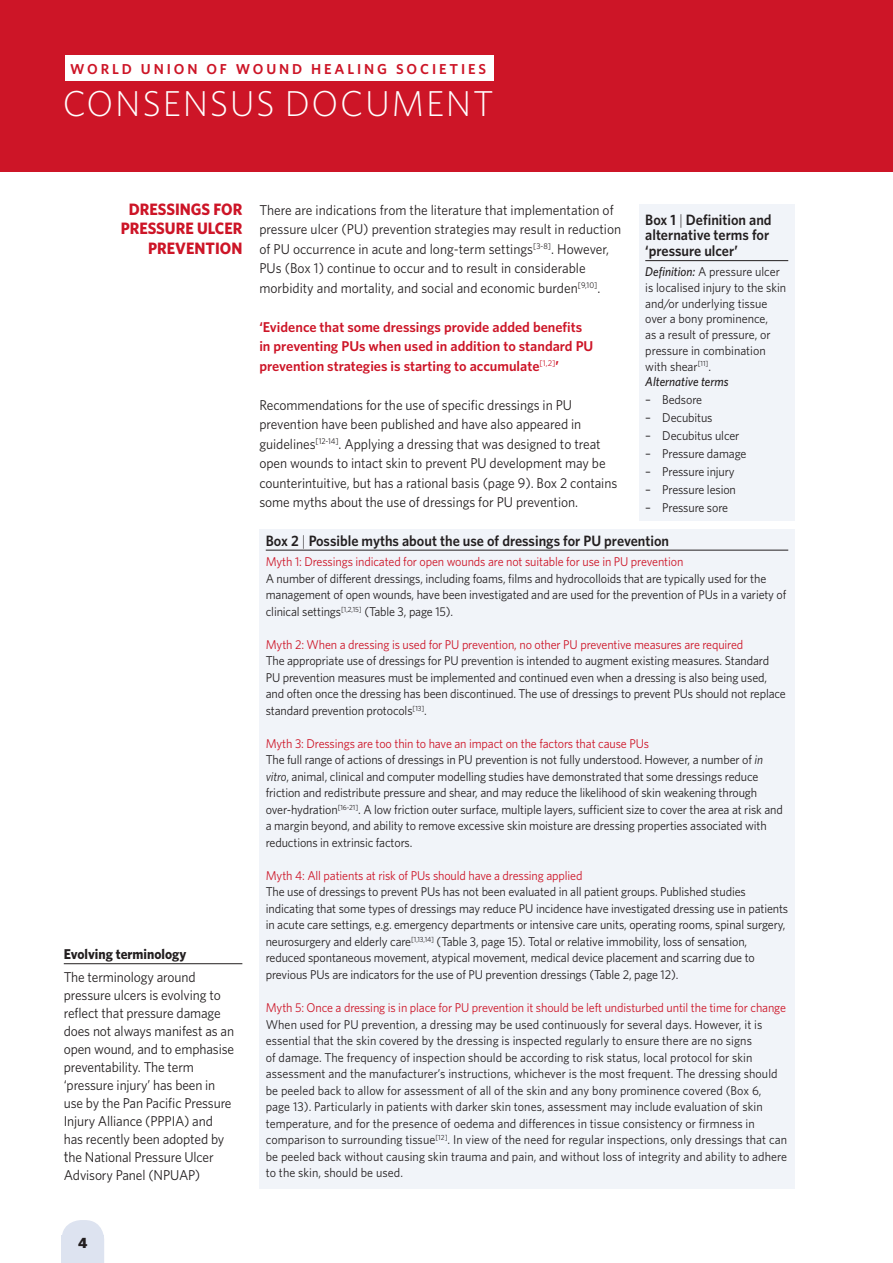
<style>
.page{position:relative;width:893px;height:1263px;background:#fff}
.page>*{position:absolute;margin:0;border:0;box-sizing:border-box;transform-origin:0 0}
.t1{font:300 36px "Whitney";letter-spacing:.05em;color:#fff}
.t2{font:700 16.5px/19.5px "Whitney";color:#cd1527;text-align:right;scale:.95 1}
.t3{font:600 15px/15.3px "Whitney";color:#231f20;scale:.95 1}
.t4{font:900 15px "Whitney";color:#231f20}
.t5{font:600 14.4px "Whitney";letter-spacing:.2em;color:#cd1527}
.t6{font:14.25px/18px "Whitney";letter-spacing:-.005em;color:#231f20;scale:.95 1}
.t7{font:600 14.25px/19.5px "Whitney";color:#cd1527}
.t8{font:700 14.25px "Whitney";color:#231f20;scale:.95 1}
.t9{font:12.75px/16.5px "Whitney";letter-spacing:-.01em;color:#231f20;scale:.95 1}
.t10{font:12.75px "Whitney";letter-spacing:-.01em;color:#cd1527;scale:.95 1}
.s1{font-size:15.75px}
.s2{font-weight:300}
.s3{font-weight:500;font-style:italic}
.s4{font-size:13.5px}
.s5{color:#cd1527}
.s6{font-style:italic}
</style>
<div class="page">
<div style="left:0;top:0;width:893px;height:171px;background:#cd1527"></div>
<svg style="left:62px;top:1220px;width:42px;height:16px"></svg>
<div style="left:62px;top:1236px;width:42px;height:27px;background:#dde3f0"></div>
<div style="left:65px;top:55px;width:429px;height:25px;background:#fff"></div>
<div style="left:639px;top:204px;width:156px;height:317px;background:#f1f4f9"></div>
<hr style="left:645px;top:260px;width:143px;height:1px;background:#231f20">
<div style="left:259px;top:529px;width:536px;height:660px;background:#f1f4f9"></div>
<hr style="left:266px;top:550px;width:522px;height:1px;background:#231f20">
<hr style="left:64px;top:963px;width:178px;height:1px;background:#231f20">
<p class="t5" style="left:70px;top:60px;width:417px">WORLD UNION OF WOUND HEALING SOCIETIES</p>
<h1 class="t1" style="left:63px;top:82px;width:432px">CONSENSUS DOCUMENT</h1>
<p class="t2" style="left:121px;top:199px;width:130px">DRESSINGS FOR<br>PRESSURE ULCER<br>PREVENTION</p>
<p class="t8" style="left:64px;top:946px;width:131px">Evolving terminology</p>
<p class="t6" style="left:64px;top:967px;width:181px">The terminology around pressure ulcers is evolving to reflect that pressure damage does not always manifest as an open wound, and to emphasise preventability. The term ‘pressure injury’ has been in use by the Pan Pacific Pressure<br>Injury Alliance (PPPIA) and has recently been adopted by <span class="s1">t</span>he National Pressure Ulcer<br>Advisory Panel (NPUAP)</p>
<p class="t6" style="left:259px;top:199px;width:382px;line-height:19.5px">There are indications from the literature that implementation of pressure ulcer (PU) prevention strategies may result in reduction of PU occurrence in acute and long-term settings<sup>[3-8]</sup>. However, PUs (Box 1) continue to occur and to result in considerable morbidity and mortality, and social and economic burden<sup>[9,10]</sup>.</p>
<p class="t7" style="left:259px;top:316px;width:336px">‘Evidence that some dressings provide added benefits in preventing PUs when used in addition to standard PU prevention strategies is starting to accumulate<sup>[1,2]</sup>’</p>
<p class="t6" style="left:259px;top:394px;width:378px;line-height:19.5px">Recommendations for the use of specific dressings in PU prevention have been published and have also appeared in guidelines<sup>[12-14]</sup>. Applying a dressing that was designed to treat open wounds to intact skin to prevent PU development may be counterintuitive, but has a rational basis (page 9). Box 2 contains some myths about the use of dressings for PU prevention.</p>
<p class="t3" style="left:645px;top:212px;width:135px">Box 1 <span class="s2">|</span> Definition and alternative terms for ‘pressure ulcer’</p>
<p class="t9" style="left:645px;top:264px;width:150px;line-height:15.8px"><span class="s3">Definition:</span> A pressure ulcer is localised injury to the skin and/or underlying tissue over a bony prominence,<br>as a result of pressure, or pressure in combination with shear<sup>[11]</sup>.<br><span class="s3">Alternative terms</span></p>
<p class="t9" style="left:645px;top:391px;width:61px"><span class="s4">–</span> Bedsore</p>
<p class="t9" style="left:645px;top:409px;width:72px"><span class="s4">–</span> Decubitus</p>
<p class="t9" style="left:645px;top:427px;width:101px"><span class="s4">–</span> Decubitus ulcer</p>
<p class="t9" style="left:645px;top:445px;width:108px"><span class="s4">–</span> Pressure damage</p>
<p class="t9" style="left:645px;top:463px;width:96px"><span class="s4">–</span> Pressure injury</p>
<p class="t9" style="left:645px;top:481px;width:97px"><span class="s4">–</span> Pressure lesion</p>
<p class="t9" style="left:645px;top:499px;width:89px"><span class="s4">–</span> Pressure sore</p>
<p class="t3" style="left:266px;top:532px;width:426px">Box 2 <span class="s2">|</span> Possible myths about the use of dressings for PU prevention</p>
<p class="t10" style="left:266px;top:554px;width:441px">Myth 1: Dressings indicated for open wounds are not suitable for use in PU prevention</p>
<p class="t9" style="left:266px;top:570px;width:550px">A number of different dressings, including foams, films and hydrocolloids that are typically used for the management of open wounds, have been investigated and are used for the prevention of PUs in a variety of clinical settings<sup>[1,2,15]</sup> (Table 3, page 15).</p>
<p class="t10" style="left:266px;top:637px;width:504px">Myth 2: When a dressing is used for PU prevention, no other PU preventive measures are required</p>
<p class="t9" style="left:266px;top:652px;width:549px">The appropriate use of dressings for PU prevention is intended to augment existing measures. Standard PU prevention measures must be implemented and continued even when a dressing is also being used, and often once the dressing has been discontinued. The use of dressings to prevent PUs should not replace standard prevention protocols<sup>[13]</sup>.</p>
<p class="t9" style="left:266px;top:735px;width:546px"><span class="s5">Myth 3: Dressings are too thin to have an impact on the factors that cause PUs<br></span>The full range of actions of dressings in PU prevention is not fully understood. However, a number of <span class="s6">in vitro</span>, animal, clinical and computer modelling studies have demonstrated that some dressings reduce friction and redistribute pressure and shear, and may reduce the likelihood of skin weakening through over-hydration<sup>[16-21]</sup>. A low friction outer surface, multiple layers, sufficient size to cover the area at risk and a margin beyond, and ability to remove excessive skin moisture are dressing properties associated with reductions in extrinsic factors.</p>
<p class="t10" style="left:266px;top:868px;width:335px">Myth 4: All patients at risk of PUs should have a dressing applied</p>
<p class="t9" style="left:266px;top:883px;width:551px">The use of dressings to prevent PUs has not been evaluated in all patient groups. Published studies indicating that some types of dressings may reduce PU incidence have investigated dressing use in patients in acute care settings, e.g. emergency departments or intensive care units, operating rooms, spinal surgery, neurosurgery and elderly care<sup>[1,13,14]</sup> (Table 3, page 15). Total or relative immobility, loss of sensation, reduced spontaneous movement, atypical movement, medical device placement and scarring due to previous PUs are indicators for the use of PU prevention dressings (Table 2, page 12).</p>
<p class="t10" style="left:266px;top:1000px;width:549px">Myth 5: Once a dressing is in place for PU prevention it should be left undisturbed until the time for change</p>
<p class="t9" style="left:266px;top:1015px;width:550px">When used for PU prevention, a dressing may be used continuously for several days. However, it is essential that the skin covered by the dressing is inspected regularly to ensure there are no signs<br>of damage. The frequency of inspection should be according to risk status, local protocol for skin assessment and the manufacturer’s instructions, whichever is the most frequent. The dressing should be peeled back to allow for assessment of all of the skin and any bony prominence covered (Box 6, page 13). Particularly in patients with darker skin tones, assessment may include evaluation of skin temperature, and for the presence of oedema and differences in tissue consistency or firmness in comparison to surrounding tissue<sup>[12]</sup>. In view of the need for regular inspections, only dressings that can be peeled back without causing skin trauma and pain, and without loss of integrity and ability to adhere to the skin, should be used.</p>
<p class="t4" style="left:78px;top:1234px;width:11px">4</p>
</div>
